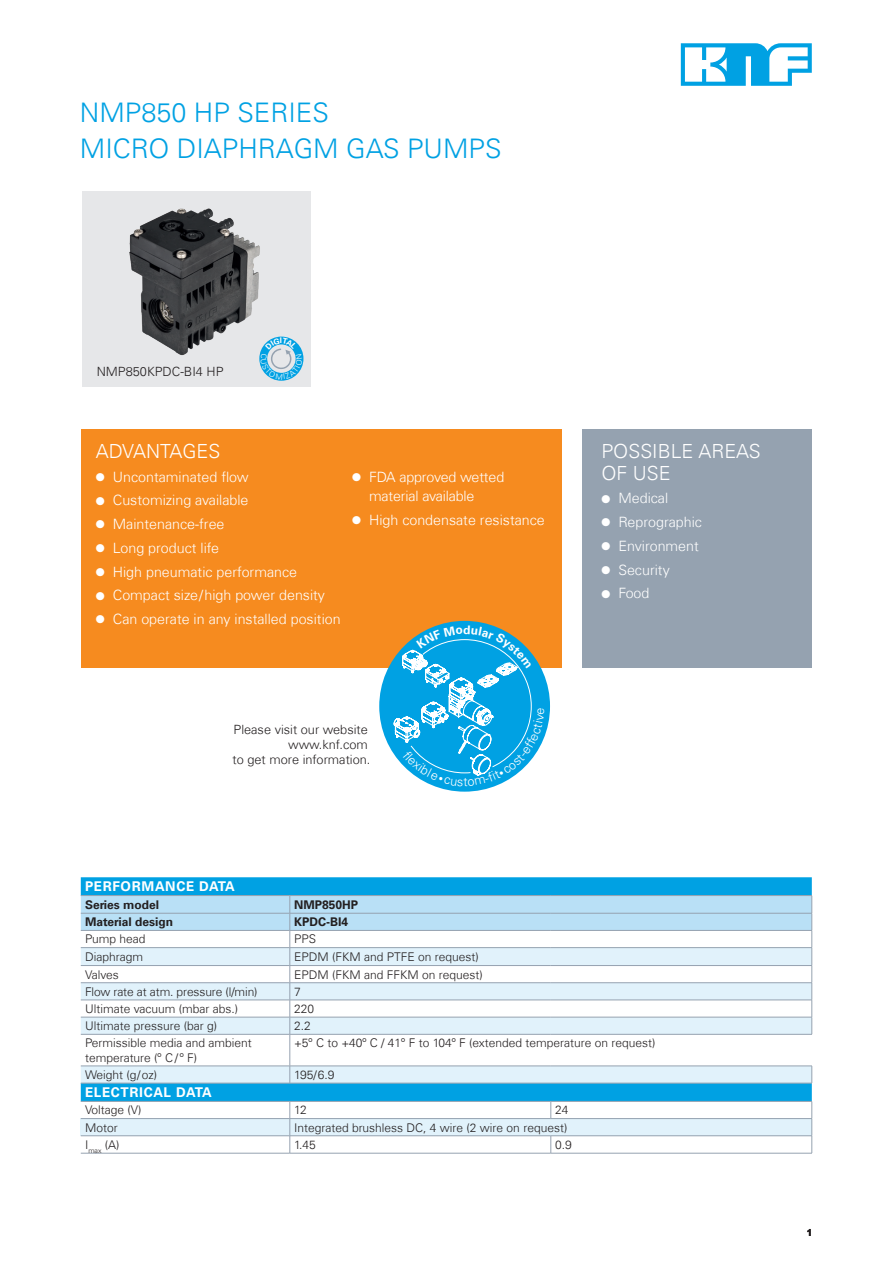
<style>
.page{position:relative;width:893px;height:1263px;background:#fff}
.page>*{position:absolute;margin:0;border:0;box-sizing:border-box;transform-origin:0 0}
.t1{font:300 27px/36px "Univers Com 45";color:#00a1e3}
.t2{font:300 19.5px/21.8px "Univers Com 45";color:#fff}
.t3{font:300 14.25px/19.5px "Univers Com 45";color:#fff}
.t4{font:700 13.5px "Univers Com 65";letter-spacing:.05em;color:#fff}
.t5{font:300 12.75px/15px "Univers Com 45";color:#231f20;text-align:right}
.t6{font:300 12.75px "Univers LT Std";color:#fff}
.t7{font:300 12px/14.4px "Univers Com 45";color:#231f20}
.t8{font:700 12px "Univers Com 65";color:#231f20}
.t9{font:700 9.75px "Arial";color:#231f20}
</style>
<div class="page">
<div style="left:81px;top:429px;width:480px;height:239px;background:#f68b1f"></div>
<svg style="left:681px;top:43px;width:131px;height:43px"></svg>
<div style="left:82px;top:191px;width:228px;height:196px;background:#e6e7e9"></div>
<img style="left:129px;top:208px;width:156px;height:147px">
<div style="left:583px;top:429px;width:229px;height:239px;background:#95a2b0"></div>
<div style="left:259px;top:337px;width:44px;height:44px;border:8px solid #00a1e3;border-radius:50%"></div>
<div style="left:379px;top:621px;width:171px;height:171px;background:#00a1e3;border-radius:50%"></div>
<div style="left:81px;top:877px;width:731px;height:18px;background:#00a1e3"></div>
<svg style="left:81px;top:1035px;width:731px;height:118px"></svg>
<div style="left:81px;top:1118px;width:209px;height:18px;background:#e1f2fb"></div>
<div style="left:290px;top:1118px;width:522px;height:18px;background:#e1f2fb"></div>
<hr style="left:81px;top:1118px;width:209px;height:1px;background:#95a2b0">
<hr style="left:81px;top:1135px;width:209px;height:1px;background:#95a2b0">
<hr style="left:81px;top:1101px;width:209px;height:1px;background:#95a2b0">
<hr style="left:290px;top:1034px;width:1px;height:32px;background:#95a2b0">
<hr style="left:81px;top:1034px;width:209px;height:1px;background:#95a2b0">
<hr style="left:81px;top:1066px;width:209px;height:1px;background:#95a2b0">
<hr style="left:81px;top:1083px;width:209px;height:1px;background:#95a2b0">
<hr style="left:81px;top:1153px;width:209px;height:1px;background:#95a2b0">
<svg style="left:551px;top:1102px;width:1px;height:16px"></svg>
<svg style="left:811px;top:1067px;width:1px;height:16px"></svg>
<svg style="left:81px;top:895px;width:731px;height:139px"></svg>
<hr style="left:551px;top:1017px;width:261px;height:1px;background:#95a2b0">
<hr style="left:290px;top:1034px;width:261px;height:1px;background:#95a2b0">
<hr style="left:551px;top:1034px;width:261px;height:1px;background:#95a2b0">
<hr style="left:290px;top:1066px;width:261px;height:1px;background:#95a2b0">
<svg style="left:290px;top:1066px;width:1px;height:17px"></svg>
<hr style="left:551px;top:1066px;width:261px;height:1px;background:#95a2b0">
<hr style="left:290px;top:1083px;width:261px;height:1px;background:#95a2b0">
<hr style="left:551px;top:1083px;width:261px;height:1px;background:#95a2b0">
<hr style="left:290px;top:1101px;width:261px;height:1px;background:#95a2b0">
<hr style="left:551px;top:1101px;width:261px;height:1px;background:#95a2b0">
<hr style="left:290px;top:1118px;width:261px;height:1px;background:#95a2b0">
<hr style="left:551px;top:1118px;width:261px;height:1px;background:#95a2b0">
<hr style="left:290px;top:1135px;width:261px;height:1px;background:#95a2b0">
<svg style="left:290px;top:1102px;width:1px;height:51px"></svg>
<hr style="left:290px;top:1153px;width:261px;height:1px;background:#95a2b0">
<hr style="left:551px;top:1135px;width:261px;height:1px;background:#95a2b0">
<svg style="left:551px;top:1136px;width:1px;height:17px"></svg>
<svg style="left:811px;top:1102px;width:1px;height:51px"></svg>
<hr style="left:551px;top:1153px;width:261px;height:1px;background:#95a2b0">
<svg style="left:261px;top:338px;width:41px;height:42px"></svg>
<svg style="left:382px;top:625px;width:163px;height:161px"></svg>
<h1 class="t1" style="left:80px;top:94px;width:423px">NMP850 HP SERIES<br>MICRO DIAPHRAGM GAS PUMPS</h1>
<p class="t5" style="left:97px;top:363px;width:128px">NMP850KPDC-BI4 HP</p>
<h2 class="t2" style="left:96px;top:440px;width:126px">ADVANTAGES</h2>
<p class="t3" style="left:96px;top:467px;width:154px">● Uncontaminated flow</p>
<p class="t3" style="left:96px;top:491px;width:154px">● Customizing available</p>
<p class="t3" style="left:96px;top:514px;width:130px">● Maintenance-free</p>
<p class="t3" style="left:96px;top:538px;width:125px">● Long product life</p>
<p class="t3" style="left:96px;top:562px;width:203px">● High pneumatic performance</p>
<p class="t3" style="left:96px;top:586px;width:231px">● Compact size/high power density</p>
<p class="t3" style="left:96px;top:609px;width:246px">● Can operate in any installed position</p>
<p class="t3" style="left:369px;top:467px;width:137px;text-indent:-17px">● FDA approved wetted material available</p>
<p class="t3" style="left:352px;top:510px;width:194px">● High condensate resistance</p>
<p class="t5" style="left:233px;top:722px;width:139px">Please visit our website www.knf.com<br>to get more information.</p>
<p class="t6" style="left:463px;top:774px;width:6px">t</p>
<h2 class="t2" style="left:601px;top:440px;width:161px">POSSIBLE AREAS<br>OF USE</h2>
<p class="t3" style="left:601px;top:489px;width:68px">● Medical</p>
<p class="t3" style="left:601px;top:512px;width:102px">● Reprographic</p>
<p class="t3" style="left:601px;top:536px;width:99px">● Environment</p>
<p class="t3" style="left:601px;top:560px;width:70px">● Security</p>
<p class="t3" style="left:601px;top:584px;width:50px">● Food</p>
<p class="t4" style="left:85px;top:878px;width:151px">PERFORMANCE DATA</p>
<p class="t8" style="left:85px;top:897px;width:76px">Series model</p>
<p class="t8" style="left:294px;top:897px;width:65px">NMP850HP</p>
<p class="t8" style="left:85px;top:915px;width:90px">Material design</p>
<p class="t8" style="left:294px;top:915px;width:56px">KPDC-BI4</p>
<p class="t7" style="left:85px;top:932px;width:62px">Pump head</p>
<p class="t7" style="left:294px;top:932px;width:23px">PPS</p>
<p class="t7" style="left:85px;top:949px;width:60px">Diaphragm</p>
<p class="t7" style="left:294px;top:949px;width:186px">EPDM (FKM and PTFE on request)</p>
<p class="t7" style="left:85px;top:967px;width:35px">Valves</p>
<p class="t7" style="left:294px;top:967px;width:190px">EPDM (FKM and FFKM on request)</p>
<p class="t7" style="left:85px;top:984px;width:174px">Flow rate at atm. pressure (l/min)</p>
<p class="t7" style="left:294px;top:984px;width:8px">7</p>
<p class="t7" style="left:85px;top:1001px;width:155px">Ultimate vacuum (mbar abs.)</p>
<p class="t7" style="left:294px;top:1001px;width:22px">220</p>
<p class="t7" style="left:85px;top:1018px;width:134px">Ultimate pressure (bar g)</p>
<p class="t7" style="left:294px;top:1018px;width:18px">2.2</p>
<p class="t7" style="left:85px;top:1036px;width:168px">Permissible media and ambient temperature (º C / º F)</p>
<p class="t7" style="left:294px;top:1036px;width:363px">+5º C to +40º C / 41º F to 104º F (extended temperature on request)</p>
<p class="t7" style="left:85px;top:1067px;width:74px">Weight (g/oz)</p>
<p class="t7" style="left:294px;top:1067px;width:42px">195/6.9</p>
<p class="t4" style="left:85px;top:1084px;width:128px">ELECTRICAL DATA</p>
<p class="t7" style="left:85px;top:1103px;width:58px">Voltage (V)</p>
<p class="t7" style="left:294px;top:1103px;width:14px">12</p>
<p class="t7" style="left:555px;top:1103px;width:15px">24</p>
<p class="t7" style="left:85px;top:1120px;width:34px">Motor</p>
<p class="t7" style="left:294px;top:1120px;width:275px">Integrated brushless DC, 4 wire (2 wire on request)</p>
<p class="t7" style="left:85px;top:1137px;width:36px">I<sub>max</sub> (A)</p>
<p class="t7" style="left:294px;top:1137px;width:23px">1.45</p>
<p class="t7" style="left:555px;top:1137px;width:18px">0.9</p>
<p class="t9" style="left:807px;top:1226px;width:7px">1</p>
</div>
